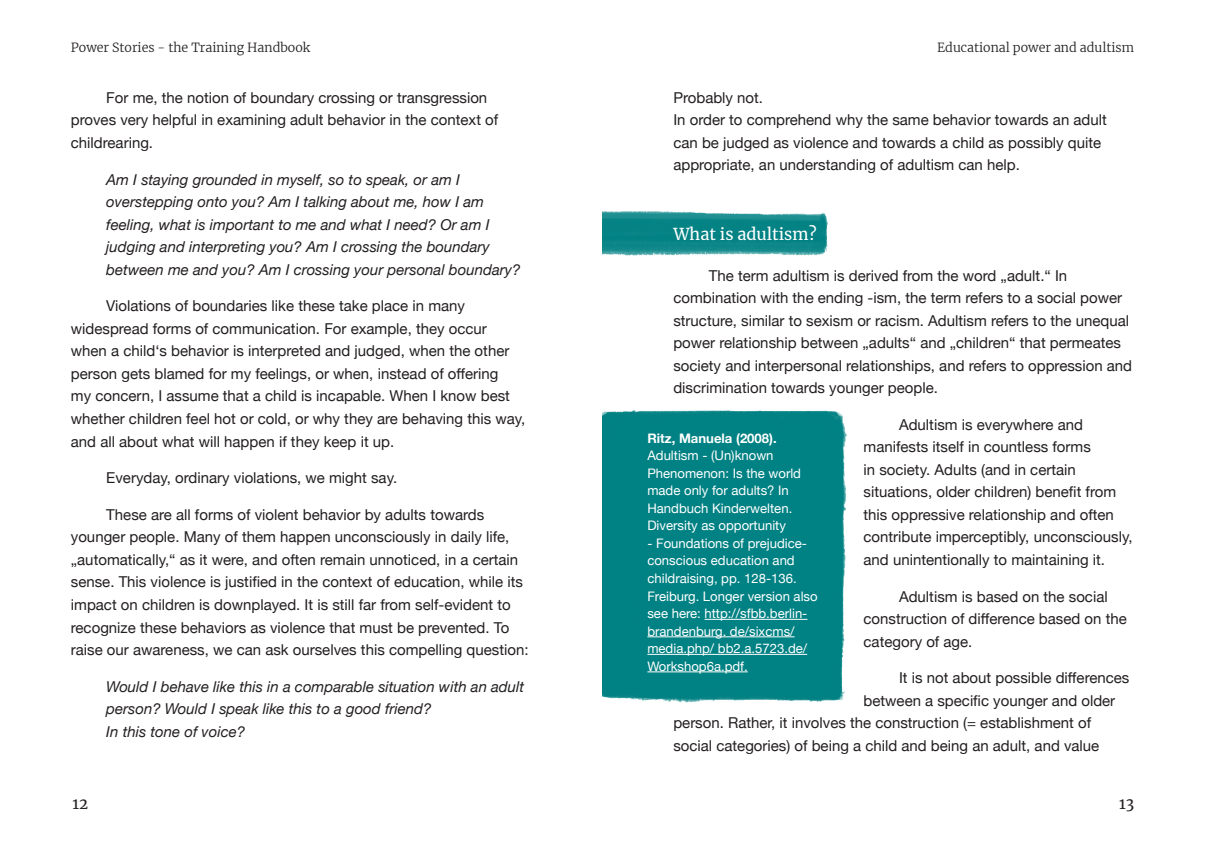
<style>
.page{position:relative;width:1205px;height:851px;background:#fff}
.page>*{position:absolute;margin:0;border:0;box-sizing:border-box;transform-origin:0 0}
.H2-Reflexion-Weiß{font:16.25px "Merriweather";color:#fff}
.Fortbildung{font:15px/22.5px "Helvetica Neue";color:#231f20}
.Fortbildung-2{font:italic 15px/22.5px "Helvetica Neue";color:#231f20}
.t1{font:15px "Merriweather";color:#231f20}
.Text-kasten{font:13.12px/17.5px "Helvetica Neue";color:#fff}
.t2{font:300 12.5px "Merriweather";color:#231f20}
.s1{font-weight:700}
</style>
<div class="page">
<img style="left:602px;top:211px;width:226px;height:45px">
<div style="left:602px;top:410px;width:245px;height:293px;background:#008183"></div>
<hr style="left:704px;top:619px;width:103px;height:1px;background:#fff">
<hr style="left:647px;top:636px;width:147px;height:1px;background:#fff">
<hr style="left:647px;top:654px;width:160px;height:1px;background:#fff">
<hr style="left:647px;top:671px;width:101px;height:1px;background:#fff">
<p class="t2" style="left:71px;top:39px;width:241px">Power Stories - the Training Handbook</p>
<p class="t2" style="left:937px;top:39px;width:198px">Educational power and adultism</p>
<p class="Fortbildung" style="left:71px;top:87px;width:429px;text-indent:35px">For me, the notion of boundary crossing or transgression proves very helpful in examining adult behavior in the context of childrearing.</p>
<p class="Fortbildung-2" style="left:106px;top:169px;width:415px">Am I staying grounded in myself, so to speak, or am I overstepping onto you? Am I talking about me, how I am feeling, what is important to me and what I need? Or am I judging and interpreting you? Am I crossing the boundary between me and you? Am I crossing your personal boundary?</p>
<p class="Fortbildung" style="left:71px;top:295px;width:456px;text-indent:35px">Violations of boundaries like these take place in many widespread forms of communication. For example, they occur when a child‘s behavior is interpreted and judged, when the other person gets blamed for my feelings, or when, instead of offering<br>my concern, I assume that a child is incapable. When I know best whether children feel hot or cold, or why they are behaving this way, and all about what will happen if they keep it up.</p>
<p class="Fortbildung" style="left:106px;top:467px;width:292px">Everyday, ordinary violations, we might say.</p>
<p class="Fortbildung" style="left:71px;top:504px;width:459px;text-indent:35px">These are all forms of violent behavior by adults towards younger people. Many of them happen unconsciously in daily life, „automatically,“ as it were, and often remain unnoticed, in a certain sense. This violence is justified in the context of education, while its impact on children is downplayed. It is still far from self-evident to recognize these behaviors as violence that must be prevented. To raise our awareness, we can ask ourselves this compelling question:</p>
<p class="Fortbildung-2" style="left:106px;top:676px;width:419px">Would I behave like this in a comparable situation with an adult person? Would I speak like this to a good friend?<br>In this tone of voice?</p>
<p class="Fortbildung" style="left:673px;top:87px;width:435px">Probably not.<br>In order to comprehend why the same behavior towards an adult can be judged as violence and towards a child as possibly quite appropriate, an understanding of adultism can help.</p>
<p class="H2-Reflexion-Weiß" style="left:673px;top:222px;width:145px">What is adultism?</p>
<p class="Fortbildung" style="left:673px;top:265px;width:460px;text-indent:35px">The term adultism is derived from the word „adult.“ In combination with the ending -ism, the term refers to a social power structure, similar to sexism or racism. Adultism refers to the unequal power relationship between „adults“ and „children“ that permeates society and interpersonal relationships, and refers to oppression and discrimination towards younger people.</p>
<p class="Fortbildung" style="left:863px;top:414px;width:270px;text-indent:35px">Adultism is everywhere and manifests itself in countless forms<br>in society. Adults (and in certain situations, older children) benefit from this oppressive relationship and often contribute imperceptibly, unconsciously, and unintentionally to maintaining it.</p>
<p class="Fortbildung" style="left:863px;top:586px;width:265px;text-indent:35px">Adultism is based on the social construction of difference based on the category of age.</p>
<p class="Fortbildung" style="left:899px;top:667px;width:232px">It is not about possible differences</p>
<p class="Fortbildung" style="left:863px;top:690px;width:253px">between a specific younger and older</p>
<p class="Fortbildung" style="left:673px;top:712px;width:419px">person. Rather, it involves the construction (= establishment of</p>
<p class="Fortbildung" style="left:673px;top:735px;width:427px">social categories) of being a child and being an adult, and value</p>
<p class="Text-kasten" style="left:647px;top:430px;width:155px"><span class="s1">Ritz, Manuela (2008).<br></span>Adultism - (Un)known<br>Phenomenon: Is the world made only for adults? In<br>Handbuch Kinderwelten.<br>Diversity as opportunity</p>
<p class="Text-kasten" style="left:647px;top:535px;width:172px">- Foundations of prejudice&shy;conscious education and childraising, pp. 128-136.<br>Freiburg. Longer version also see here: http://sfbb.berlin&shy;brandenburg. de/sixcms/ media.php/ bb2.a.5723.de/<br>Workshop6a.pdf.</p>
<p class="t1" style="left:73px;top:793px;width:17px">12</p>
<p class="t1" style="left:1119px;top:793px;width:16px">13</p>
</div>
